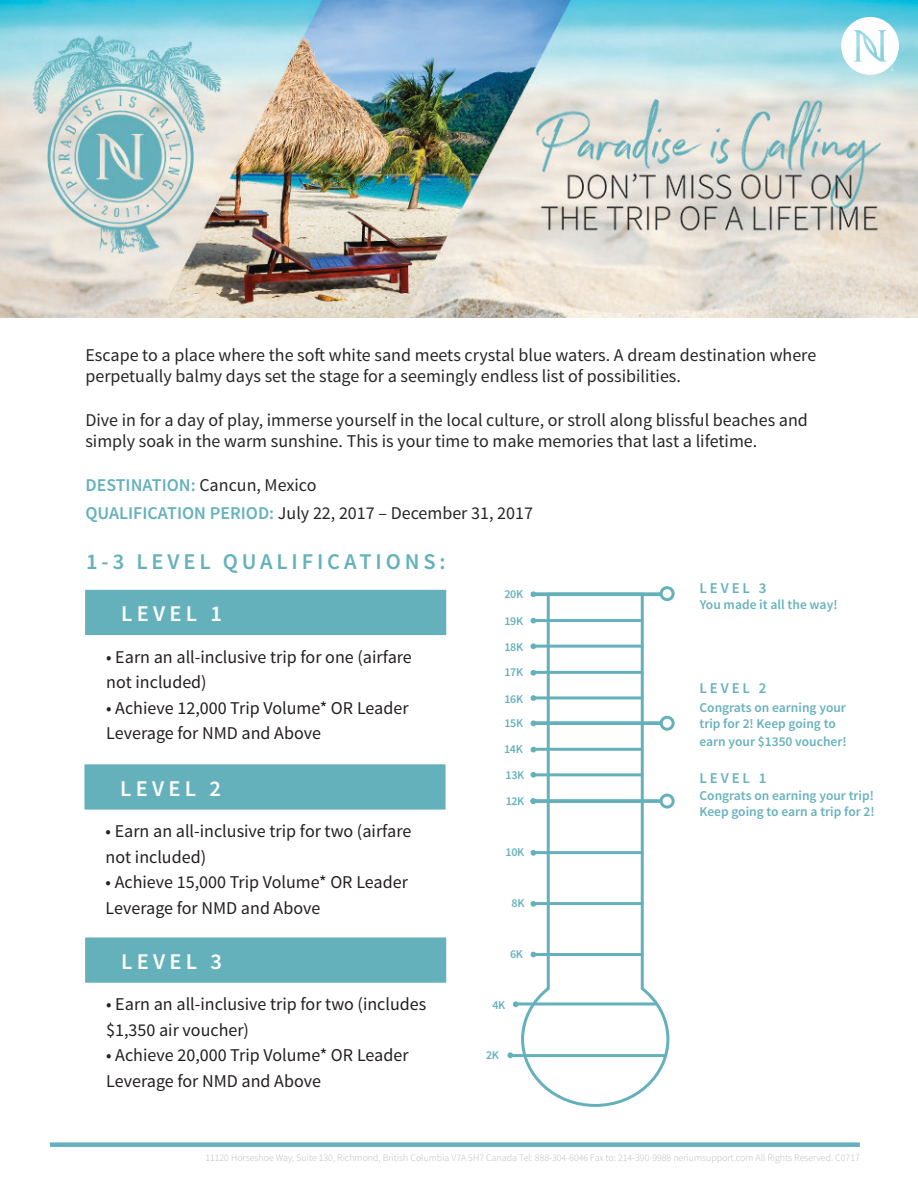
<style>
.page{position:relative;width:918px;height:1188px;background:#fff}
.page>*{position:absolute;margin:0;border:0;box-sizing:border-box;transform-origin:0 0}
.t1{font:600 22.5px "Source Sans Pro";letter-spacing:.17em;color:#64b1bc}
.t2{font:600 22.5px "Source Sans Pro";letter-spacing:.19em;color:#fff}
.Paragraph_Style_1{font:18px/21.6px "Source Sans Pro";color:#262626}
.t3{font:18px/25.5px "Source Sans Pro";color:#231f20}
.t4{font:600 15px "Source Sans Pro";letter-spacing:.19em;color:#67b2bc}
.t5{font:600 13.5px/16.2px "Source Sans Pro";color:#67b2bc}
.t6{font:600 12px "Source Sans Pro";letter-spacing:-.03em;color:#67b2bc}
.t7{font:300 9.9px "Source Sans Pro";color:#b8babc}
.t8{font:3.9px "Timeless";color:#fff}
.s1{font-weight:600;color:#64b1bc}
</style>
<div class="page">
<img style="left:0;top:0;width:918px;height:318px">
<div style="left:85px;top:590px;width:361px;height:45px;background:#64b1bc"></div>
<div style="left:84px;top:764px;width:362px;height:46px;background:#64b1bc;border:4px solid #64b1bc"></div>
<div style="left:85px;top:937px;width:361px;height:46px;background:#64b1bc;border:4px solid #64b1bc"></div>
<div style="left:50px;top:1142px;width:810px;height:5px;background:#64b1bc"></div>
<svg style="left:841px;top:17px;width:58px;height:58px"></svg>
<div style="left:660px;top:586px;width:15px;height:15px;border:3px solid #64b1bc;border-radius:50%"></div>
<div style="left:660px;top:716px;width:15px;height:15px;border:3px solid #64b1bc;border-radius:50%"></div>
<hr style="left:518px;top:1002px;width:139px;height:3px;background:#64b1bc">
<hr style="left:512px;top:1054px;width:154px;height:3px;background:#64b1bc">
<div style="left:660px;top:794px;width:15px;height:15px;border:3px solid #64b1bc;border-radius:50%"></div>
<svg style="left:520px;top:591px;width:151px;height:516px"></svg>
<svg style="left:530px;top:798px;width:6px;height:6px"></svg>
<svg style="left:531px;top:850px;width:5px;height:6px"></svg>
<svg style="left:531px;top:901px;width:5px;height:6px"></svg>
<svg style="left:531px;top:952px;width:5px;height:5px"></svg>
<svg style="left:513px;top:1001px;width:6px;height:6px"></svg>
<svg style="left:507px;top:1052px;width:6px;height:6px"></svg>
<svg style="left:531px;top:772px;width:5px;height:6px"></svg>
<svg style="left:531px;top:747px;width:5px;height:6px"></svg>
<svg style="left:531px;top:720px;width:5px;height:6px"></svg>
<svg style="left:531px;top:695px;width:5px;height:6px"></svg>
<svg style="left:531px;top:670px;width:5px;height:6px"></svg>
<svg style="left:531px;top:643px;width:5px;height:6px"></svg>
<svg style="left:531px;top:618px;width:5px;height:5px"></svg>
<svg style="left:531px;top:591px;width:5px;height:6px"></svg>
<p class="t8" style="left:891px;top:67px;width:5px">®</p>
<p class="Paragraph_Style_1" style="left:85px;top:344px;width:732px">Escape to a place where the soft white sand meets crystal blue waters. A dream destination where</p>
<p class="Paragraph_Style_1" style="left:85px;top:366px;width:597px">perpetually balmy days set the stage for a seemingly endless list of possibilities.</p>
<p class="Paragraph_Style_1" style="left:85px;top:409px;width:724px">Dive in for a day of play, immerse yourself in the local culture, or stroll along blissful beaches and simply soak in the warm sunshine. This is your time to make memories that last a lifetime.</p>
<p class="Paragraph_Style_1" style="left:85px;top:474px;width:233px"><span class="s1">DESTINATION:</span> Cancun, Mexico</p>
<p class="Paragraph_Style_1" style="left:85px;top:503px;width:449px"><span class="s1">QUALIFICATION PERIOD:</span> July 22, 2017 – December 31, 2017</p>
<p class="t1" style="left:86px;top:547px;width:361px">1-3 LEVEL QUALIFICATIONS:</p>
<p class="t2" style="left:121px;top:599px;width:102px">LEVEL 1</p>
<p class="t3" style="left:106px;top:644px;width:307px">• Earn an all-inclusive trip for one (airfare not included)</p>
<p class="t3" style="left:106px;top:695px;width:304px">• Achieve 12,000 Trip Volume* OR Leader<br>Leverage for NMD and Above</p>
<p class="t2" style="left:120px;top:774px;width:102px">LEVEL 2</p>
<p class="t3" style="left:106px;top:819px;width:307px">• Earn an all-inclusive trip for two (airfare not included)</p>
<p class="t3" style="left:106px;top:870px;width:304px">• Achieve 15,000 Trip Volume* OR Leader<br>Leverage for NMD and Above</p>
<p class="t2" style="left:121px;top:947px;width:102px">LEVEL 3</p>
<p class="t3" style="left:106px;top:992px;width:322px">• Earn an all-inclusive trip for two (includes $1,350 air voucher)</p>
<p class="t3" style="left:106px;top:1043px;width:304px">• Achieve 20,000 Trip Volume* OR Leader<br>Leverage for NMD and Above</p>
<p class="t6" style="left:504px;top:587px;width:20px">20K</p>
<p class="t6" style="left:504px;top:614px;width:20px">19K</p>
<p class="t6" style="left:504px;top:639px;width:20px">18K</p>
<p class="t6" style="left:504px;top:665px;width:20px">17K</p>
<p class="t6" style="left:504px;top:691px;width:20px">16K</p>
<p class="t6" style="left:504px;top:715px;width:20px">15K</p>
<p class="t6" style="left:504px;top:741px;width:20px">14K</p>
<p class="t6" style="left:506px;top:767px;width:20px">13K</p>
<p class="t6" style="left:506px;top:794px;width:20px">12K</p>
<p class="t6" style="left:506px;top:845px;width:20px">10K</p>
<p class="t6" style="left:512px;top:896px;width:14px">8K</p>
<p class="t6" style="left:510px;top:947px;width:14px">6K</p>
<p class="t6" style="left:492px;top:998px;width:14px">4K</p>
<p class="t6" style="left:486px;top:1048px;width:14px">2K</p>
<p class="t4" style="left:699px;top:579px;width:69px">LEVEL 3</p>
<p class="t5" style="left:700px;top:596px;width:139px">You made it all the way!</p>
<p class="t4" style="left:699px;top:679px;width:69px">LEVEL 2</p>
<p class="t5" style="left:699px;top:699px;width:148px">Congrats on earning your trip for 2! Keep going to</p>
<p class="t5" style="left:699px;top:734px;width:149px">earn your $1350 voucher!</p>
<p class="t4" style="left:699px;top:769px;width:69px">LEVEL 1</p>
<p class="t5" style="left:699px;top:787px;width:177px">Congrats on earning your trip!<br>Keep going to earn a trip for 2!</p>
<p class="t7" style="left:205px;top:1152px;width:656px">11120 Horseshoe Way, Suite 130, Richmond, British Columbia V7A 5H7 Canada Tel: 888-304-6046 Fax to: 214-390-9988 neriumsupport.com All Rights Reserved. C0717</p>
</div>
